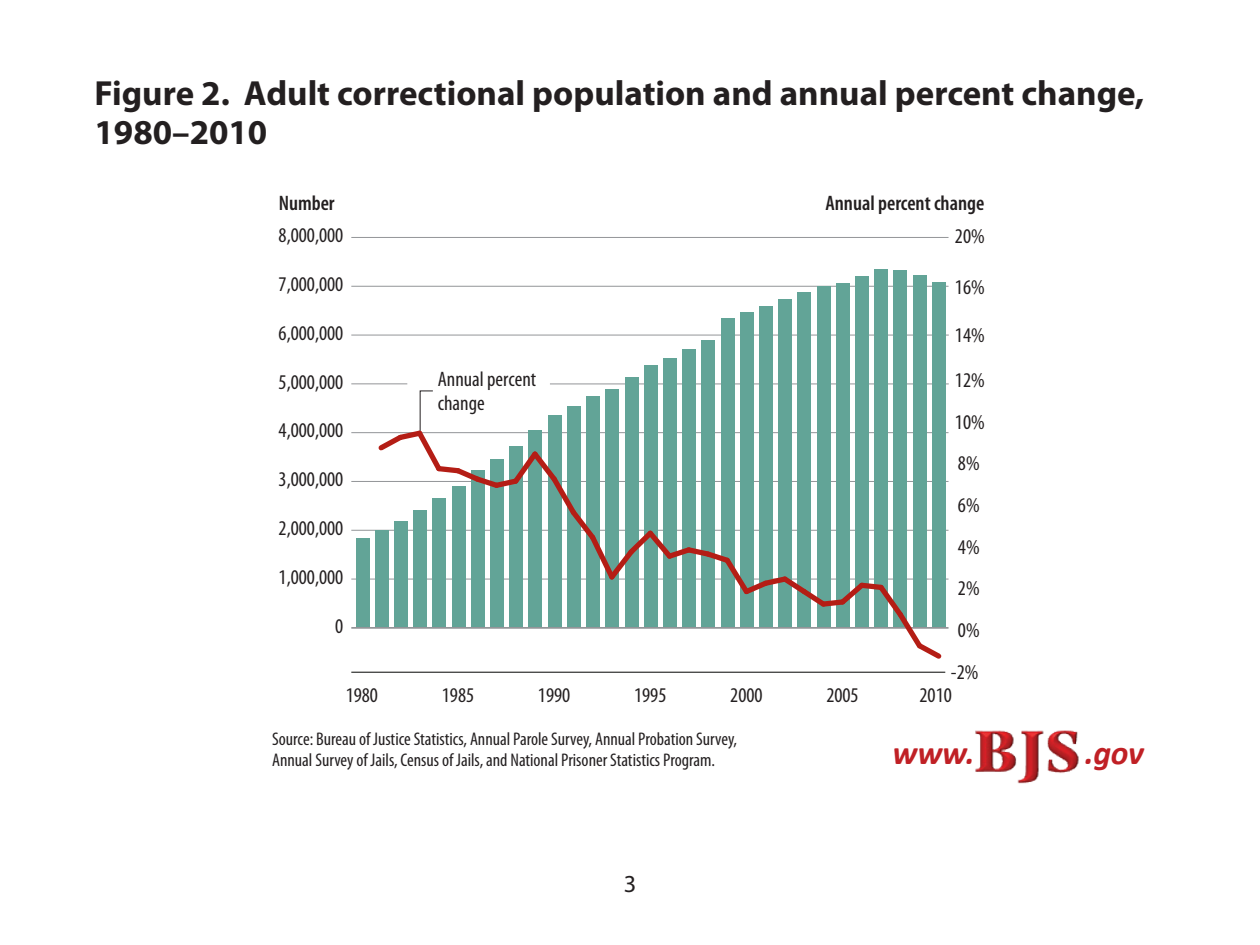
<style>
.page{position:relative;width:1260px;height:945px;background:#fff}
.page>*{position:absolute;margin:0;border:0;box-sizing:border-box;transform-origin:0 0}
.t1{font:700 35px/38.5px "Myriad Pro";color:#231f20}
.t2{font:italic 700 33.43px "Calibri";letter-spacing:-.005em;color:#c02025}
.t3{font:24.5px "Myriad Pro";color:#231f20}
.t4{font:condensed 21px/24px "Myriad Pro";color:#231f20}
.t5{font:600 condensed 21px "Myriad Pro";color:#231f20}
.t6{font:condensed 18.38px/21px "Myriad Pro";color:#231f20}
</style>
<div class="page">
<hr style="left:550px;top:384px;width:399px;height:1px;background:#939598">
<hr style="left:351px;top:579px;width:598px;height:1px;background:#939598">
<hr style="left:351px;top:530px;width:598px;height:1px;background:#939598">
<hr style="left:351px;top:481px;width:598px;height:1px;background:#939598">
<hr style="left:351px;top:432px;width:598px;height:1px;background:#939598">
<hr style="left:351px;top:384px;width:56px;height:1px;background:#939598">
<hr style="left:351px;top:335px;width:598px;height:1px;background:#939598">
<hr style="left:351px;top:286px;width:598px;height:1px;background:#939598">
<hr style="left:351px;top:237px;width:598px;height:1px;background:#939598">
<div style="left:356px;top:538px;width:13px;height:90px;background:#62a497"></div>
<div style="left:625px;top:377px;width:13px;height:251px;background:#62a497"></div>
<div style="left:644px;top:365px;width:14px;height:263px;background:#62a497"></div>
<div style="left:663px;top:358px;width:14px;height:270px;background:#62a497"></div>
<div style="left:682px;top:350px;width:14px;height:278px;background:#62a497"></div>
<div style="left:701px;top:340px;width:14px;height:288px;background:#62a497"></div>
<div style="left:721px;top:319px;width:14px;height:309px;background:#62a497"></div>
<div style="left:740px;top:313px;width:14px;height:315px;background:#62a497"></div>
<div style="left:759px;top:307px;width:14px;height:321px;background:#62a497"></div>
<div style="left:778px;top:299px;width:14px;height:329px;background:#62a497"></div>
<div style="left:798px;top:292px;width:13px;height:336px;background:#62a497"></div>
<div style="left:817px;top:286px;width:14px;height:342px;background:#62a497"></div>
<div style="left:836px;top:284px;width:14px;height:344px;background:#62a497"></div>
<div style="left:855px;top:276px;width:14px;height:352px;background:#62a497"></div>
<div style="left:874px;top:270px;width:14px;height:358px;background:#62a497"></div>
<div style="left:894px;top:270px;width:13px;height:357px;background:#62a497"></div>
<div style="left:913px;top:275px;width:14px;height:353px;background:#62a497"></div>
<div style="left:932px;top:283px;width:14px;height:345px;background:#62a497"></div>
<hr style="left:351px;top:627px;width:598px;height:2px;background:#939598">
<svg style="left:374px;top:390px;width:572px;height:269px"></svg>
<hr style="left:351px;top:672px;width:594px;height:1px;background:#040503">
<img style="left:975px;top:730px;width:104px;height:54px">
<h1 class="t1" style="left:94px;top:73px;width:1051px">Figure 2. Adult correctional population and annual percent change,<br>1980–2010</h1>
<p class="t5" style="left:279px;top:190px;width:57px">Number</p>
<p class="t4" style="left:279px;top:223px;width:66px">8,000,000</p>
<p class="t4" style="left:279px;top:272px;width:66px">7,000,000</p>
<p class="t4" style="left:279px;top:321px;width:66px">6,000,000</p>
<p class="t4" style="left:279px;top:369px;width:66px">5,000,000</p>
<p class="t4" style="left:279px;top:418px;width:66px">4,000,000</p>
<p class="t4" style="left:279px;top:467px;width:66px">3,000,000</p>
<p class="t4" style="left:279px;top:516px;width:66px">2,000,000</p>
<p class="t4" style="left:279px;top:565px;width:66px">1,000,000</p>
<p class="t4" style="left:335px;top:613px;width:10px">0</p>
<p class="t4" style="left:438px;top:367px;width:100px">Annual percent change</p>
<p class="t5" style="left:825px;top:190px;width:160px">Annual percent change</p>
<p class="t4" style="left:955px;top:224px;width:31px">20%</p>
<p class="t4" style="left:955px;top:275px;width:31px">16%</p>
<p class="t4" style="left:955px;top:323px;width:31px">14%</p>
<p class="t4" style="left:955px;top:368px;width:31px">12%</p>
<p class="t4" style="left:955px;top:409px;width:31px">10%</p>
<p class="t4" style="left:958px;top:451px;width:23px">8%</p>
<p class="t4" style="left:958px;top:493px;width:23px">6%</p>
<p class="t4" style="left:958px;top:534px;width:23px">4%</p>
<p class="t4" style="left:958px;top:576px;width:23px">2%</p>
<p class="t4" style="left:958px;top:618px;width:23px">0%</p>
<p class="t4" style="left:951px;top:659px;width:29px">-2%</p>
<p class="t4" style="left:346px;top:683px;width:34px">1980</p>
<p class="t4" style="left:442px;top:683px;width:34px">1985</p>
<p class="t4" style="left:538px;top:683px;width:34px">1990</p>
<p class="t4" style="left:634px;top:683px;width:34px">1995</p>
<p class="t4" style="left:730px;top:683px;width:34px">2000</p>
<p class="t4" style="left:826px;top:683px;width:34px">2005</p>
<p class="t4" style="left:920px;top:683px;width:34px">2010</p>
<p class="t6" style="left:272px;top:728px;width:466px">Source: Bureau of Justice Statistics, Annual Parole Survey, Annual Probation Survey,<br>Annual Survey of Jails, Census of Jails, and National Prisoner Statistics Program.</p>
<p class="t3" style="left:624px;top:868px;width:14px">3</p>
<h2 class="t2" style="left:893px;top:733px;width:84px">www.</h2>
<h2 class="t2" style="left:1085px;top:733px;width:61px">.gov</h2>
</div>
